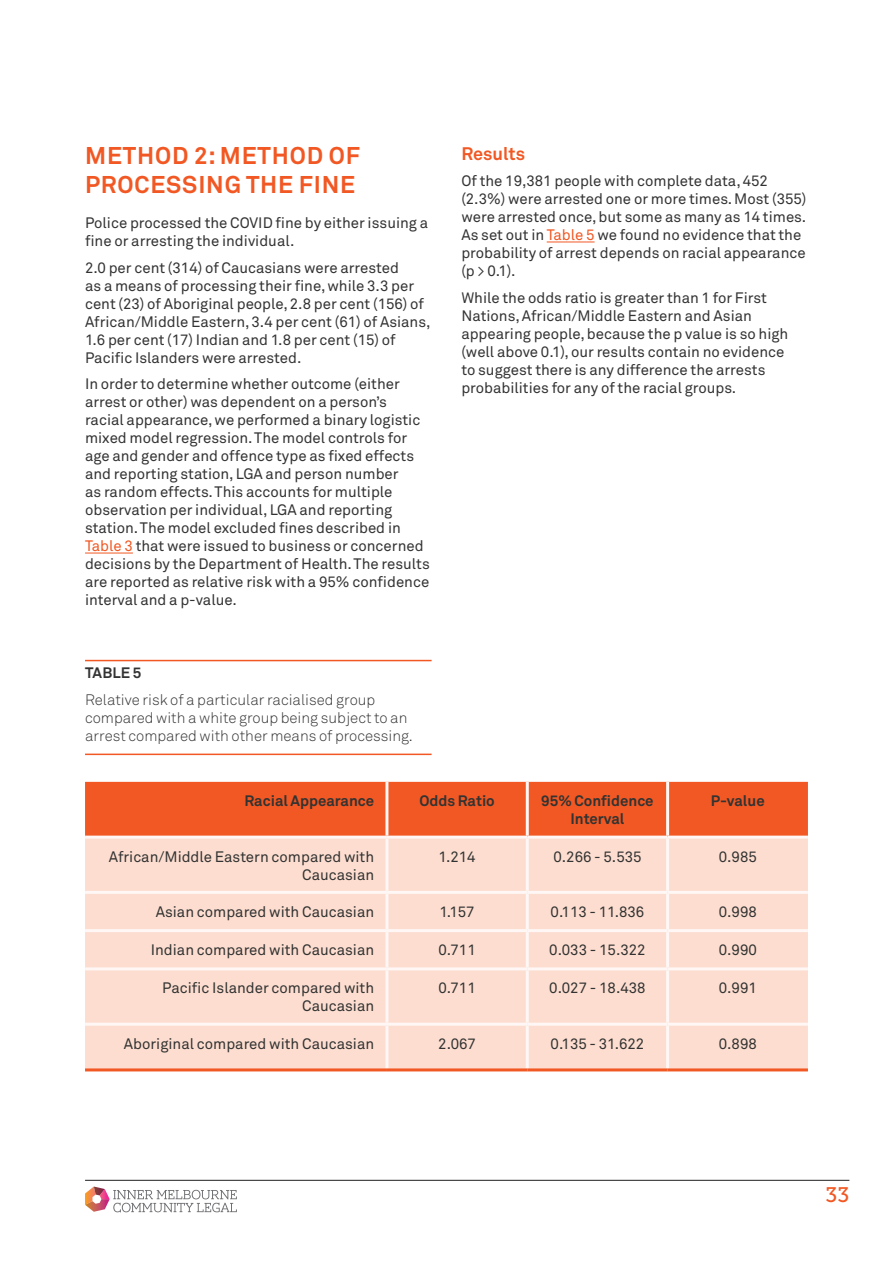
<style>
.page{position:relative;width:893px;height:1263px;background:#fff}
.page>*{position:absolute;margin:0;border:0;box-sizing:border-box;transform-origin:0 0}
.h2_Method{font:700 24px/28.8px "Akkurat Std";letter-spacing:.035em;color:#f15823}
.t1{font:21px "Museo Slab 500";color:#f15823}
.t2{font:700 18px "Akkurat Std";color:#f15823}
.t3{font:15px/18px "Akkurat Pro";color:#323332}
.H_Table_Figure_body{font:300 15px/18px "Akkurat Std";color:#323332}
.H_Table_Figure_headi{font:700 15px/18px "Akkurat Std";color:#323332;text-align:center}
.s1{color:#f15823}
</style>
<div class="page">
<svg style="left:85px;top:1186px;width:152px;height:26px"></svg>
<hr style="left:85px;top:1180px;width:764px;height:1px;background:#231f20">
<hr style="left:85px;top:553px;width:48px;height:1px;background:#f15823">
<hr style="left:547px;top:242px;width:48px;height:1px;background:#f15823">
<hr style="left:85px;top:660px;width:347px;height:1px;background:#f15823">
<hr style="left:85px;top:754px;width:347px;height:1px;background:#f15823">
<div style="left:85px;top:782px;width:723px;height:54px;background:#f15823"></div>
<div style="left:85px;top:839px;width:723px;height:229px;background:#fdddd0"></div>
<hr style="left:385px;top:782px;width:3px;height:54px;background:#fef7f5">
<hr style="left:526px;top:782px;width:3px;height:54px;background:#fef7f5">
<hr style="left:666px;top:782px;width:3px;height:54px;background:#fef7f5">
<hr style="left:85px;top:836px;width:302px;height:3px;background:#fef7f5">
<hr style="left:387px;top:836px;width:140px;height:3px;background:#fef7f5">
<hr style="left:385px;top:839px;width:3px;height:52px;background:#fef7f5">
<hr style="left:527px;top:836px;width:141px;height:3px;background:#fef7f5">
<hr style="left:526px;top:839px;width:3px;height:52px;background:#fef7f5">
<hr style="left:668px;top:836px;width:140px;height:3px;background:#fef7f5">
<hr style="left:666px;top:839px;width:3px;height:52px;background:#fef7f5">
<hr style="left:85px;top:891px;width:302px;height:3px;background:#fef7f5">
<hr style="left:387px;top:891px;width:140px;height:3px;background:#fef7f5">
<hr style="left:385px;top:894px;width:3px;height:35px;background:#fef7f5">
<hr style="left:527px;top:891px;width:141px;height:3px;background:#fef7f5">
<hr style="left:526px;top:894px;width:3px;height:35px;background:#fef7f5">
<hr style="left:668px;top:891px;width:140px;height:3px;background:#fef7f5">
<hr style="left:666px;top:894px;width:3px;height:35px;background:#fef7f5">
<hr style="left:85px;top:929px;width:302px;height:3px;background:#fef7f5">
<hr style="left:387px;top:929px;width:140px;height:3px;background:#fef7f5">
<hr style="left:385px;top:932px;width:3px;height:35px;background:#fef7f5">
<hr style="left:527px;top:929px;width:141px;height:3px;background:#fef7f5">
<hr style="left:526px;top:932px;width:3px;height:35px;background:#fef7f5">
<hr style="left:668px;top:929px;width:140px;height:3px;background:#fef7f5">
<hr style="left:666px;top:932px;width:3px;height:35px;background:#fef7f5">
<hr style="left:85px;top:967px;width:302px;height:3px;background:#fef7f5">
<hr style="left:387px;top:967px;width:140px;height:3px;background:#fef7f5">
<hr style="left:385px;top:970px;width:3px;height:53px;background:#fef7f5">
<hr style="left:527px;top:967px;width:141px;height:3px;background:#fef7f5">
<hr style="left:526px;top:970px;width:3px;height:53px;background:#fef7f5">
<hr style="left:668px;top:967px;width:140px;height:3px;background:#fef7f5">
<hr style="left:666px;top:970px;width:3px;height:53px;background:#fef7f5">
<hr style="left:85px;top:1023px;width:302px;height:3px;background:#fef7f5">
<hr style="left:387px;top:1023px;width:140px;height:3px;background:#fef7f5">
<hr style="left:385px;top:1026px;width:3px;height:42px;background:#fef7f5">
<hr style="left:527px;top:1023px;width:141px;height:3px;background:#fef7f5">
<hr style="left:526px;top:1026px;width:3px;height:42px;background:#fef7f5">
<hr style="left:668px;top:1023px;width:140px;height:3px;background:#fef7f5">
<hr style="left:666px;top:1026px;width:3px;height:42px;background:#fef7f5">
<hr style="left:85px;top:1068px;width:302px;height:3px;background:#f15823">
<hr style="left:387px;top:1068px;width:140px;height:3px;background:#f15823">
<hr style="left:527px;top:1068px;width:141px;height:3px;background:#f15823">
<hr style="left:668px;top:1068px;width:140px;height:3px;background:#f15823">
<h2 class="h2_Method" style="left:85px;top:141px;width:276px">METHOD 2: METHOD OF<br>PROCESSING THE FINE</h2>
<p class="t3" style="left:85px;top:214px;width:345px">Police processed the COVID fine by either issuing a fine or arresting the individual.</p>
<p class="t3" style="left:85px;top:259px;width:347px">2.0 per cent (314) of Caucasians were arrested<br>as a means of processing their fine, while 3.3 per cent (23) of Aboriginal people, 2.8 per cent (156) of African/Middle Eastern, 3.4 per cent (61) of Asians, 1.6 per cent (17) Indian and 1.8 per cent (15) of Pacific Islanders were arrested.</p>
<p class="t3" style="left:85px;top:375px;width:346px">In order to determine whether outcome (either arrest or other) was dependent on a person’s<br>racial appearance, we performed a binary logistic mixed model regression. The model controls for age and gender and offence type as fixed effects and reporting station, LGA and person number<br>as random effects. This accounts for multiple observation per individual, LGA and reporting station. The model excluded fines described in <span class="s1">Table 3</span> that were issued to business or concerned decisions by the Department of Health. The results are reported as relative risk with a 95% confidence interval and a p-value.</p>
<p class="H_Table_Figure_headi" style="left:85px;top:664px;width:58px">TABLE 5</p>
<p class="H_Table_Figure_body" style="left:85px;top:691px;width:329px">Relative risk of a particular racialised group compared with a white group being subject to an arrest compared with other means of processing.</p>
<h3 class="t2" style="left:461px;top:142px;width:65px">Results</h3>
<p class="t3" style="left:461px;top:172px;width:347px">Of the 19,381 people with complete data, 452 (2.3%) were arrested one or more times. Most (355) were arrested once, but some as many as 14 times.<br>As set out in <span class="s1">Table 5</span> we found no evidence that the probability of arrest depends on racial appearance (p &gt; 0.1).</p>
<p class="t3" style="left:461px;top:289px;width:329px">While the odds ratio is greater than 1 for First Nations, African/Middle Eastern and Asian appearing people, because the p value is so high (well above 0.1), our results contain no evidence to suggest there is any difference the arrests probabilities for any of the racial groups.</p>
<p class="H_Table_Figure_headi" style="left:244px;top:792px;width:131px">Racial Appearance</p>
<p class="H_Table_Figure_headi" style="left:419px;top:792px;width:77px">Odds Ratio</p>
<p class="H_Table_Figure_headi" style="left:541px;top:792px;width:114px">95% Confidence<br>Interval</p>
<p class="H_Table_Figure_headi" style="left:711px;top:792px;width:55px">P-value</p>
<p class="t3" style="left:109px;top:848px;width:267px;text-align:right">African/Middle Eastern compared with<br>Caucasian</p>
<p class="t3" style="left:439px;top:848px;width:39px">1.214</p>
<p class="t3" style="left:553px;top:848px;width:90px">0.266 - 5.535</p>
<p class="t3" style="left:719px;top:848px;width:40px">0.985</p>
<p class="t3" style="left:156px;top:903px;width:220px">Asian compared with Caucasian</p>
<p class="t3" style="left:440px;top:903px;width:37px">1.157</p>
<p class="t3" style="left:551px;top:903px;width:95px">0.113 - 11.836</p>
<p class="t3" style="left:719px;top:903px;width:40px">0.998</p>
<p class="t3" style="left:151px;top:941px;width:225px">Indian compared with Caucasian</p>
<p class="t3" style="left:438px;top:941px;width:39px">0.711</p>
<p class="t3" style="left:549px;top:941px;width:98px">0.033 - 15.322</p>
<p class="t3" style="left:719px;top:941px;width:40px">0.990</p>
<p class="t3" style="left:162px;top:979px;width:214px;text-align:right">Pacific Islander compared with<br>Caucasian</p>
<p class="t3" style="left:438px;top:979px;width:39px">0.711</p>
<p class="t3" style="left:549px;top:979px;width:98px">0.027 - 18.438</p>
<p class="t3" style="left:719px;top:979px;width:40px">0.991</p>
<p class="t3" style="left:124px;top:1035px;width:252px">Aboriginal compared with Caucasian</p>
<p class="t3" style="left:438px;top:1035px;width:39px">2.067</p>
<p class="t3" style="left:551px;top:1035px;width:95px">0.135 - 31.622</p>
<p class="t3" style="left:719px;top:1035px;width:40px">0.898</p>
<h2 class="t1" style="left:825px;top:1183px;width:25px">33</h2>
</div>
